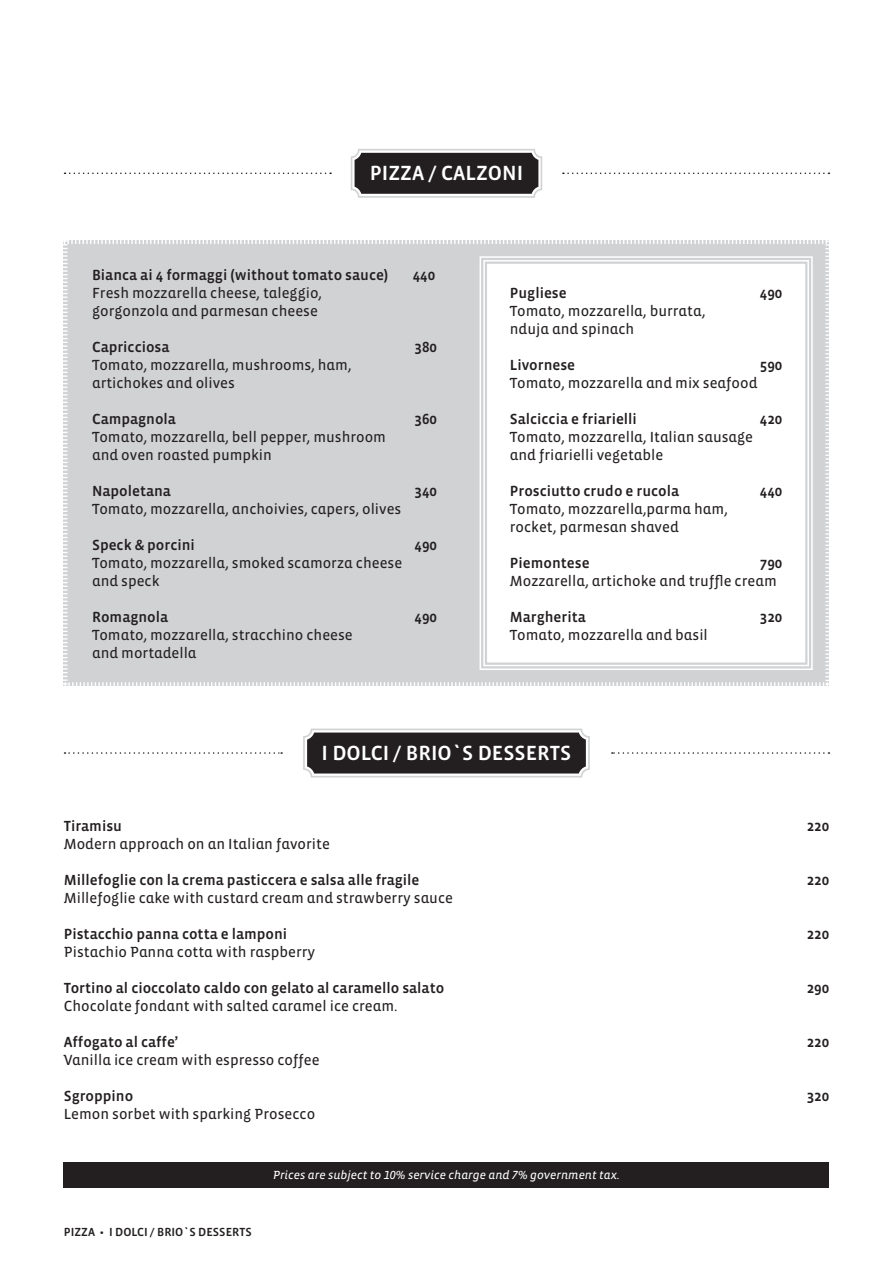
<style>
.page{position:relative;width:893px;height:1263px;background:#fff}
.page>*{position:absolute;margin:0;border:0;box-sizing:border-box;transform-origin:0 0}
.t1{font:21px "Vista Sans Med";color:#fff}
.t2{font:15px "Vista Sans Alt Reg";color:#231f20}
.t3{font:15px "Vista Sans Med";color:#231f20}
.t4{font:12px "Vista Sans Alt Reg Ita";color:#fff}
.t5{font:12px "Vista Sans Med";color:#231f20}
</style>
<div class="page">
<div style="left:63px;top:240px;width:766px;height:446px;background:#d1d2d4"></div>
<svg style="left:563px;top:173px;width:266px;height:1px"></svg>
<svg style="left:479px;top:256px;width:334px;height:415px"></svg>
<svg style="left:483px;top:259px;width:327px;height:408px"></svg>
<svg style="left:486px;top:263px;width:320px;height:400px"></svg>
<svg style="left:612px;top:752px;width:217px;height:2px"></svg>
<svg style="left:65px;top:752px;width:217px;height:2px"></svg>
<svg style="left:303px;top:728px;width:287px;height:49px"></svg>
<div style="left:307px;top:732px;width:279px;height:41px;background:#231f20;border-radius:7px"></div>
<div style="left:64px;top:1162px;width:765px;height:26px;background:#231f20"></div>
<svg style="left:351px;top:149px;width:191px;height:49px"></svg>
<div style="left:355px;top:153px;width:183px;height:41px;background:#231f20;border-radius:7px"></div>
<svg style="left:65px;top:173px;width:266px;height:1px"></svg>
<p class="t1" style="left:370px;top:163px;width:155px">PIZZA / CALZONI</p>
<p class="t3" style="left:92px;top:267px;width:298px">Bianca ai 4 formaggi (without tomato sauce)</p>
<p class="t3" style="left:413px;top:267px;width:24px">440</p>
<p class="t2" style="left:92px;top:285px;width:231px">Fresh mozzarella cheese, taleggio,</p>
<p class="t2" style="left:92px;top:303px;width:227px">gorgonzola and parmesan cheese</p>
<p class="t3" style="left:92px;top:339px;width:79px">Capricciosa</p>
<p class="t3" style="left:415px;top:339px;width:24px">380</p>
<p class="t2" style="left:92px;top:357px;width:261px">Tomato, mozzarella, mushrooms, ham,</p>
<p class="t2" style="left:92px;top:375px;width:144px">artichokes and olives</p>
<p class="t3" style="left:92px;top:411px;width:85px">Campagnola</p>
<p class="t3" style="left:415px;top:411px;width:24px">360</p>
<p class="t2" style="left:92px;top:429px;width:295px">Tomato, mozzarella, bell pepper, mushroom</p>
<p class="t2" style="left:92px;top:447px;width:181px">and oven roasted pumpkin</p>
<p class="t3" style="left:92px;top:483px;width:80px">Napoletana</p>
<p class="t3" style="left:415px;top:483px;width:24px">340</p>
<p class="t2" style="left:92px;top:501px;width:311px">Tomato, mozzarella, anchoivies, capers, olives</p>
<p class="t3" style="left:92px;top:537px;width:104px">Speck &amp; porcini</p>
<p class="t3" style="left:415px;top:537px;width:24px">490</p>
<p class="t2" style="left:92px;top:555px;width:312px">Tomato, mozzarella, smoked scamorza cheese</p>
<p class="t2" style="left:92px;top:573px;width:69px">and speck</p>
<p class="t3" style="left:92px;top:609px;width:78px">Romagnola</p>
<p class="t3" style="left:415px;top:609px;width:24px">490</p>
<p class="t2" style="left:92px;top:627px;width:262px">Tomato, mozzarella, stracchino cheese</p>
<p class="t2" style="left:92px;top:645px;width:106px">and mortadella</p>
<p class="t3" style="left:510px;top:285px;width:58px">Pugliese</p>
<p class="t3" style="left:760px;top:285px;width:24px">490</p>
<p class="t2" style="left:510px;top:303px;width:197px">Tomato, mozzarella, burrata,</p>
<p class="t2" style="left:510px;top:321px;width:126px">nduja and spinach</p>
<p class="t3" style="left:510px;top:357px;width:67px">Livornese</p>
<p class="t3" style="left:760px;top:357px;width:24px">590</p>
<p class="t2" style="left:510px;top:375px;width:249px">Tomato, mozzarella and mix seafood</p>
<p class="t3" style="left:510px;top:411px;width:129px">Salciccia e friarielli</p>
<p class="t3" style="left:760px;top:411px;width:24px">420</p>
<p class="t2" style="left:510px;top:429px;width:245px">Tomato, mozzarella, Italian sausage</p>
<p class="t2" style="left:510px;top:447px;width:155px">and friarielli vegetable</p>
<p class="t3" style="left:510px;top:483px;width:171px">Prosciutto crudo e rucola</p>
<p class="t3" style="left:760px;top:483px;width:24px">440</p>
<p class="t2" style="left:510px;top:501px;width:219px">Tomato, mozzarella,parma ham,</p>
<p class="t2" style="left:510px;top:519px;width:170px">rocket, parmesan shaved</p>
<p class="t3" style="left:510px;top:555px;width:81px">Piemontese</p>
<p class="t3" style="left:760px;top:555px;width:24px">790</p>
<p class="t2" style="left:510px;top:573px;width:268px">Mozzarella, artichoke and truffle cream</p>
<p class="t3" style="left:510px;top:609px;width:77px">Margherita</p>
<p class="t3" style="left:760px;top:609px;width:24px">320</p>
<p class="t2" style="left:510px;top:627px;width:199px">Tomato, mozzarella and basil</p>
<p class="t1" style="left:322px;top:742px;width:251px">I DOLCI / BRIO`S DESSERTS</p>
<p class="t3" style="left:64px;top:818px;width:60px">Tiramisu</p>
<p class="t3" style="left:807px;top:818px;width:24px">220</p>
<p class="t2" style="left:64px;top:836px;width:268px">Modern approach on an Italian favorite</p>
<p class="t3" style="left:807px;top:872px;width:24px">220</p>
<p class="t3" style="left:64px;top:872px;width:357px">Millefoglie con la crema pasticcera e salsa alle fragile</p>
<p class="t2" style="left:64px;top:890px;width:391px">Millefoglie cake with custard cream and strawberry sauce</p>
<p class="t3" style="left:64px;top:926px;width:225px">Pistacchio panna cotta e lamponi</p>
<p class="t2" style="left:64px;top:944px;width:253px">Pistachio Panna cotta with raspberry</p>
<p class="t3" style="left:64px;top:980px;width:382px">Tortino al cioccolato caldo con gelato al caramello salato</p>
<p class="t2" style="left:64px;top:998px;width:335px">Chocolate fondant with salted caramel ice cream.</p>
<p class="t3" style="left:64px;top:1034px;width:116px">Affogato al caffe’</p>
<p class="t2" style="left:64px;top:1052px;width:257px">Vanilla ice cream with espresso coffee</p>
<p class="t3" style="left:64px;top:1088px;width:71px">Sgroppino</p>
<p class="t2" style="left:64px;top:1106px;width:253px">Lemon sorbet with sparking Prosecco</p>
<p class="t3" style="left:807px;top:926px;width:24px">220</p>
<p class="t3" style="left:807px;top:980px;width:24px">290</p>
<p class="t3" style="left:807px;top:1034px;width:24px">220</p>
<p class="t3" style="left:807px;top:1088px;width:24px">320</p>
<p class="t5" style="left:64px;top:1225px;width:189px">PIZZA • I DOLCI / BRIO`S DESSERTS</p>
<p class="t4" style="left:273px;top:1169px;width:348px">Prices are subject to 10% service charge and 7% government tax.</p>
</div>
